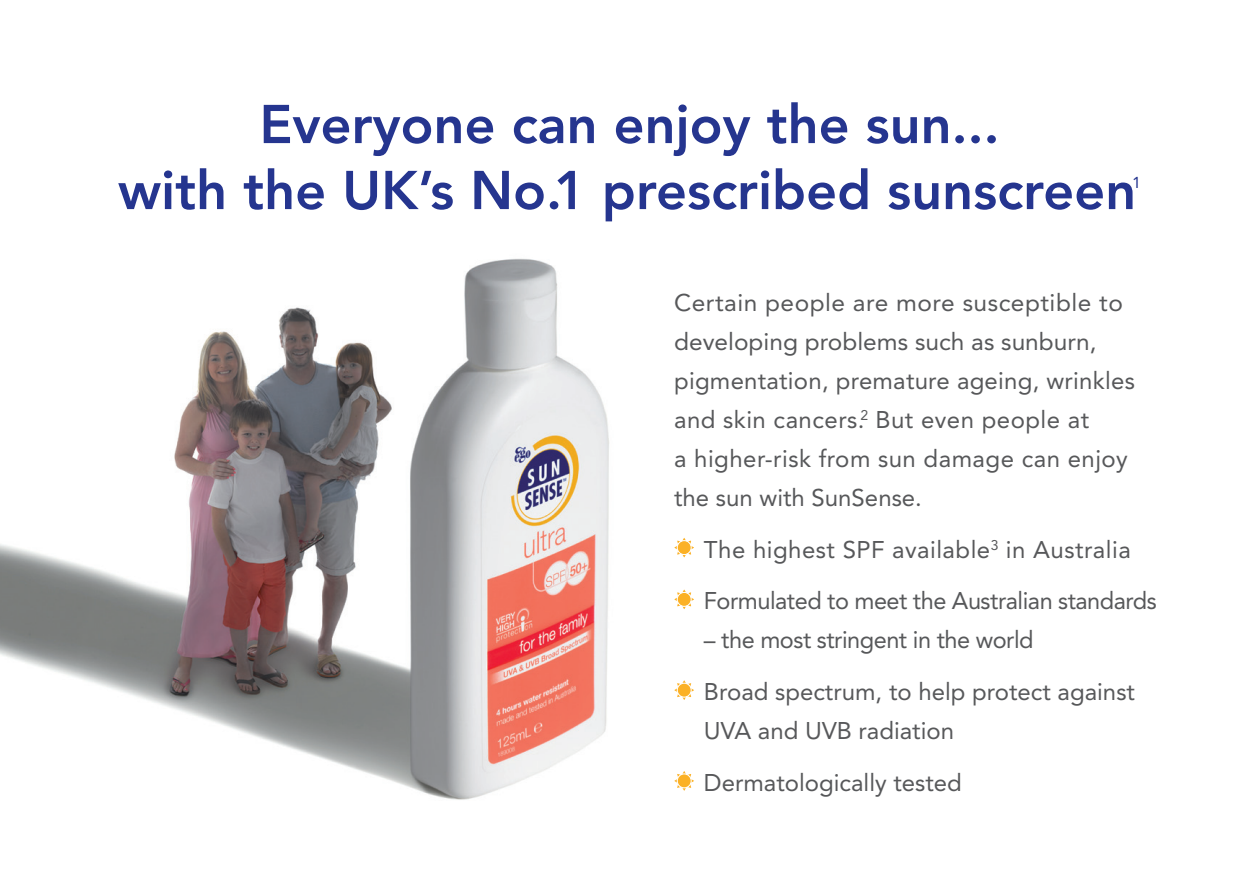
<style>
.page{position:relative;width:1259px;height:893px;background:#fff}
.page>*{position:absolute;margin:0;border:0;box-sizing:border-box;transform-origin:0 0}
.t1{font:800 54px/66px "Avenir";color:#25358f;text-align:center}
.t2{font:24px/39px "Avenir";color:#57585a}
.t3{font:24px/51.9px "Avenir";letter-spacing:-.02em;color:#57585a}
.t4{font:15.6px "Avenir";color:#25358f}
</style>
<div class="page">
<img style="left:0;top:258px;width:609px;height:542px">
<svg style="left:674px;top:538px;width:20px;height:20px"></svg>
<div style="left:677px;top:541px;width:14px;height:14px;background:#fbb126;border-radius:50%"></div>
<div style="left:677px;top:540px;width:14px;height:15px;border:1px solid #fff;border-radius:50%"></div>
<svg style="left:674px;top:589px;width:20px;height:20px"></svg>
<div style="left:677px;top:592px;width:14px;height:14px;background:#fbb126;border-radius:50%"></div>
<div style="left:677px;top:592px;width:14px;height:15px;border:1px solid #fff;border-radius:50%"></div>
<svg style="left:674px;top:680px;width:20px;height:20px"></svg>
<div style="left:677px;top:683px;width:14px;height:14px;background:#fbb126;border-radius:50%"></div>
<div style="left:677px;top:683px;width:14px;height:14px;border:1px solid #fff;border-radius:50%"></div>
<svg style="left:674px;top:771px;width:20px;height:20px"></svg>
<div style="left:677px;top:774px;width:14px;height:14px;background:#fbb126;border-radius:50%"></div>
<div style="left:677px;top:774px;width:14px;height:14px;border:1px solid #fff;border-radius:50%"></div>
<h1 class="t1" style="left:118px;top:91px;width:1019px">Everyone can enjoy the sun...<br>with the UK’s No.1 prescribed sunscreen</h1>
<p class="t4" style="left:1132px;top:174px;width:10px">1</p>
<p class="t2" style="left:674px;top:283px;width:462px">Certain people are more susceptible to developing problems such as sunburn, pigmentation, premature ageing, wrinkles and skin cancers.<sup>2</sup> But even people at<br>a higher-risk from sun damage can enjoy the sun with SunSense.</p>
<p class="t3" style="left:704px;top:523px;width:454px">The highest SPF available<sup>3</sup> in Australia<br>Formulated to meet the Australian standards</p>
<p class="t2" style="left:704px;top:614px;width:432px;line-height:51.9px">– the most stringent in the world<br>Broad spectrum, to help protect against</p>
<p class="t2" style="left:704px;top:705px;width:259px;line-height:51.9px">UVA and UVB radiation<br>Dermatologically tested</p>
</div>
